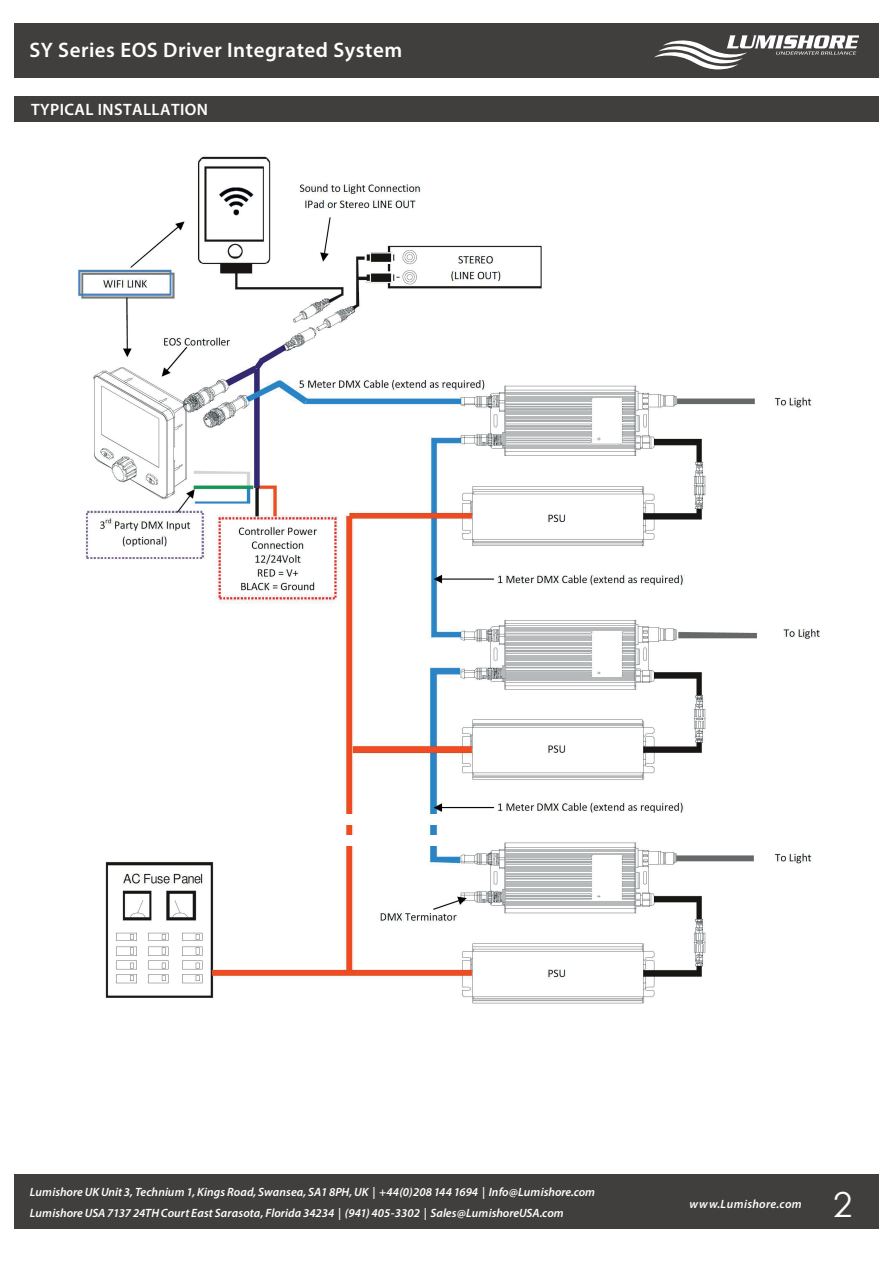
<style>
.page{position:relative;width:893px;height:1263px;background:#fff}
.page>*{position:absolute;margin:0;border:0;box-sizing:border-box;transform-origin:0 0}
.t1{font:34.5px "Century Gothic";color:#fff}
.t2{font:600 21px "Myriad Pro";letter-spacing:.025em;color:#fff}
.t3{font:600 16.5px "Myriad Pro";letter-spacing:.025em;color:#fff}
.t4{font:italic 600 12px/21px "Myriad Pro";letter-spacing:.005em;color:#fff}
.t5{font:italic 600 12px "Myriad Pro";letter-spacing:.03em;color:#fff}
</style>
<div class="page">
<div style="left:15px;top:24px;width:864px;height:54px;background:#413e3e"></div>
<svg style="left:654px;top:35px;width:205px;height:35px"></svg>
<div style="left:15px;top:1174px;width:864px;height:54px;background:#413e3e"></div>
<div style="left:15px;top:96px;width:864px;height:26px;background:#413e3e"></div>
<img style="left:78px;top:156px;width:742px;height:848px">
<div style="left:334px;top:814px;width:112px;height:11px;background:#fff"></div>
<div style="left:333px;top:835px;width:111px;height:10px;background:#fff"></div>
<h2 class="t2" style="left:29px;top:37px;width:374px">SY Series EOS Driver Integrated System</h2>
<h3 class="t3" style="left:31px;top:99px;width:178px">TYPICAL INSTALLATION</h3>
<p class="t4" style="left:30px;top:1181px;width:567px">Lumishore UK Unit 3, Technium 1, Kings Road, Swansea, SA1 8PH,UK | +44(0)208 144 1694 | Info@Lumishore.com<br>Lumishore USA 7137 24TH Court East Sarasota, Florida 34234 | (941) 405-3302 | Sales@LumishoreUSA.com</p>
<h1 class="t1" style="left:833px;top:1180px;width:21px">2</h1>
<p class="t5" style="left:690px;top:1196px;width:114px">www.Lumishore.com</p>
</div>
